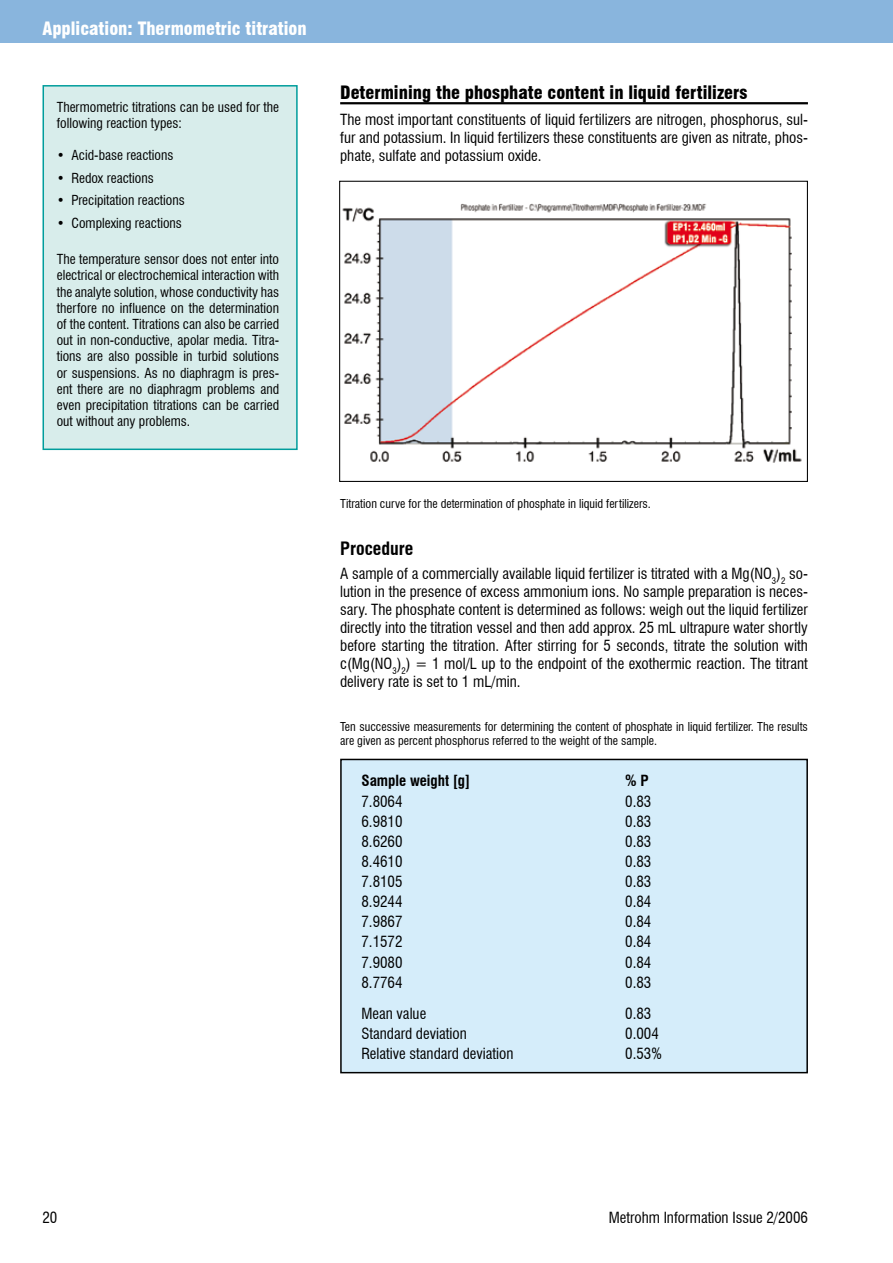
<style>
.page{position:relative;width:893px;height:1263px;background:#fff}
.page>*{position:absolute;margin:0;border:0;box-sizing:border-box;transform-origin:0 0}
.t1{font:900 condensed 18px "Swiss 721 BT";color:#000}
.t2{font:900 condensed 18px "Swiss 721 BT";color:#fff}
.t3{font:700 condensed 18px "Swiss 721 BT";color:#000}
.t4{font:condensed 15px/18px "Swiss 721 BT";color:#000;text-align:justify}
.t5{font:700 condensed 15px "Swiss 721 BT";color:#000}
.t6{font:condensed 13.5px/16.2px "Swiss 721 BT";color:#000}
.t7{font:condensed 12px/14.4px "Swiss 721 BT";color:#000}
</style>
<div class="page">
<div style="left:341px;top:759px;width:466px;height:314px;background:#d5edfa"></div>
<div style="left:340px;top:759px;width:468px;height:314px;border:2px solid #000"></div>
<hr style="left:340px;top:102px;width:468px;height:2px;background:#000">
<div style="left:0;top:0;width:893px;height:43px;background:#89b5dd"></div>
<img style="left:342px;top:203px;width:460px;height:260px">
<div style="left:339px;top:181px;width:469px;height:301px;border:1px solid #000"></div>
<div style="left:43px;top:86px;width:254px;height:363px;background:#d8edeb"></div>
<div style="left:43px;top:85px;width:255px;height:365px;border:2px solid #009d9c"></div>
<p class="t2" style="left:43px;top:18px;width:266px">Application: Thermometric titration</p>
<p class="t6" style="left:57px;top:99px;width:224px">Thermometric titrations can be used for the following reaction types:</p>
<p class="t6" style="left:57px;top:147px;width:118px">• Acid-base reactions</p>
<p class="t6" style="left:57px;top:170px;width:98px">• Redox reactions</p>
<p class="t6" style="left:57px;top:192px;width:130px">• Precipitation reactions</p>
<p class="t6" style="left:57px;top:215px;width:127px">• Complexing reactions</p>
<p class="t6" style="left:57px;top:251px;width:224px;text-align:justify">The temperature sensor does not enter into electrical or electrochemical interaction with the analyte solution, whose conductivity has therfore no influence on the determination of the content. Titrations can also be carried out in non-conductive, apolar media. Titra&shy;tions are also possible in turbid solutions or suspensions. As no diaphragm is pres&shy;ent there are no diaphragm problems and even precipitation titrations can be carried out without any problems.</p>
<p class="t1" style="left:340px;top:81px;width:409px">Determining the phosphate content in liquid fertilizers</p>
<p class="t4" style="left:340px;top:111px;width:469px">The most important constituents of liquid fertilizers are nitrogen, phosphorus, sul&shy;fur and potassium. In liquid fertilizers these constituents are given as nitrate, phos&shy;phate, sulfate and potassium oxide.</p>
<p class="t7" style="left:340px;top:497px;width:312px">Titration curve for the determination of phosphate in liquid fertilizers.</p>
<p class="t3" style="left:340px;top:537px;width:75px">Procedure</p>
<p class="t4" style="left:340px;top:565px;width:469px">A sample of a commercially available liquid fertilizer is titrated with a Mg(NO<sub>3</sub>)<sub>2</sub> so&shy;lution in the presence of excess ammonium ions. No sample preparation is neces&shy;sary. The phosphate content is determined as follows: weigh out the liquid fertilizer directly into the titration vessel and then add approx. 25 mL ultrapure water shortly before starting the titration. After stirring for 5 seconds, titrate the solution with c(Mg(NO<sub>3</sub>)<sub>2</sub>) = 1 mol/L up to the endpoint of the exothermic reaction. The titrant delivery rate is set to 1 mL/min.</p>
<p class="t7" style="left:340px;top:719px;width:469px">Ten successive measurements for determining the content of phosphate in liquid fertilizer. The results are given as percent phosphorus referred to the weight of the sample.</p>
<p class="t5" style="left:361px;top:772px;width:110px">Sample weight [g]</p>
<p class="t5" style="left:625px;top:772px;width:25px">% P</p>
<p class="t4" style="left:361px;top:792px;width:43px">7.8064</p>
<p class="t4" style="left:625px;top:792px;width:28px">0.83</p>
<p class="t4" style="left:361px;top:812px;width:43px">6.9810</p>
<p class="t4" style="left:625px;top:812px;width:28px">0.83</p>
<p class="t4" style="left:361px;top:832px;width:43px">8.6260</p>
<p class="t4" style="left:625px;top:832px;width:28px">0.83</p>
<p class="t4" style="left:361px;top:852px;width:43px">8.4610</p>
<p class="t4" style="left:625px;top:852px;width:28px">0.83</p>
<p class="t4" style="left:361px;top:873px;width:43px">7.8105</p>
<p class="t4" style="left:625px;top:873px;width:28px">0.83</p>
<p class="t4" style="left:361px;top:893px;width:43px">8.9244</p>
<p class="t4" style="left:625px;top:893px;width:28px">0.84</p>
<p class="t4" style="left:361px;top:913px;width:43px">7.9867</p>
<p class="t4" style="left:625px;top:913px;width:28px">0.84</p>
<p class="t4" style="left:361px;top:933px;width:43px">7.1572</p>
<p class="t4" style="left:625px;top:933px;width:28px">0.84</p>
<p class="t4" style="left:361px;top:953px;width:43px">7.9080</p>
<p class="t4" style="left:625px;top:953px;width:28px">0.84</p>
<p class="t4" style="left:361px;top:973px;width:43px">8.7764</p>
<p class="t4" style="left:625px;top:973px;width:28px">0.83</p>
<p class="t4" style="left:361px;top:1004px;width:66px">Mean value</p>
<p class="t4" style="left:625px;top:1004px;width:28px">0.83</p>
<p class="t4" style="left:361px;top:1025px;width:107px">Standard deviation</p>
<p class="t4" style="left:625px;top:1025px;width:35px">0.004</p>
<p class="t4" style="left:361px;top:1045px;width:154px">Relative standard deviation</p>
<p class="t4" style="left:625px;top:1045px;width:38px">0.53%</p>
<p class="t4" style="left:43px;top:1209px;width:16px">20</p>
<p class="t4" style="left:609px;top:1209px;width:201px">Metrohm Information Issue 2/2006</p>
</div>
